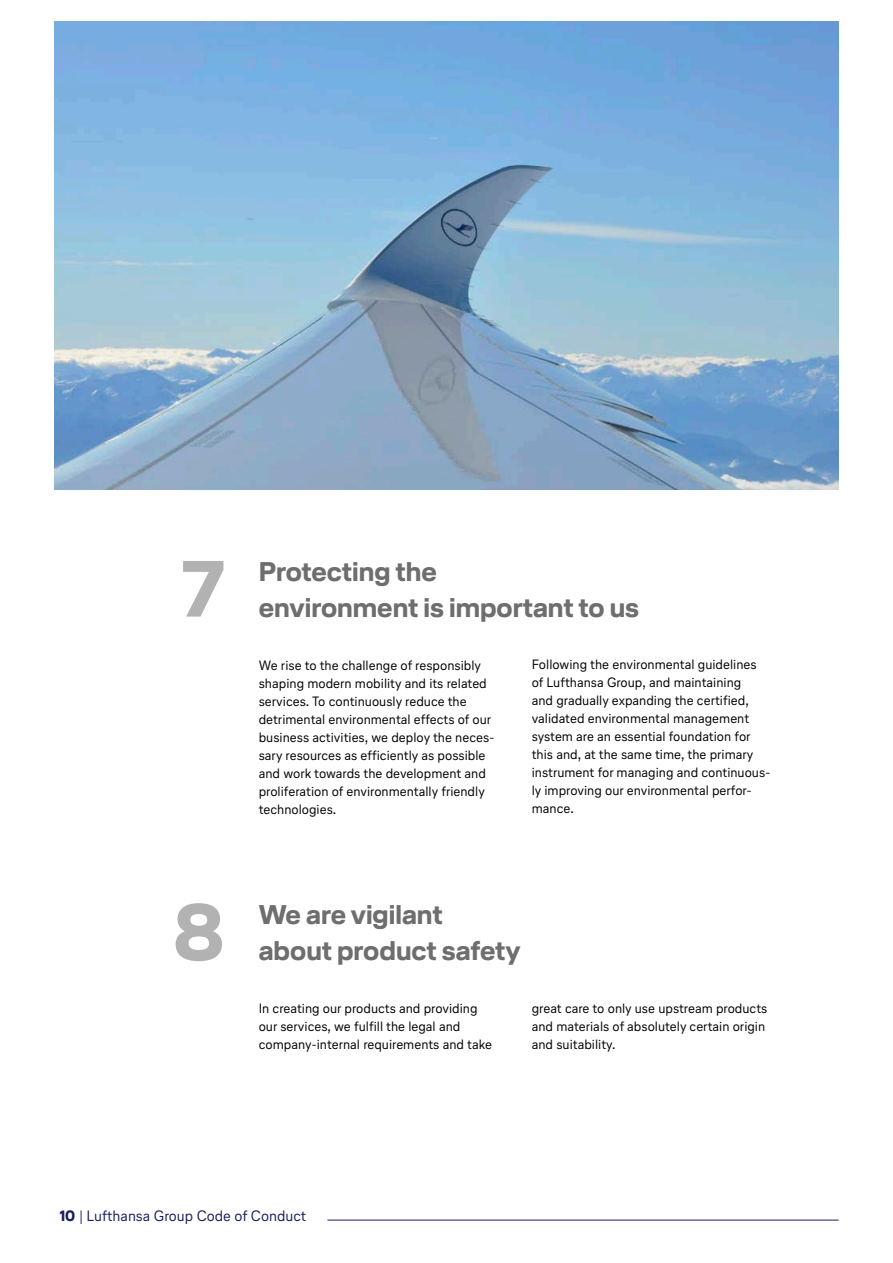
<style>
.page{position:relative;width:893px;height:1263px;background:#fff}
.page>*{position:absolute;margin:0;border:0;box-sizing:border-box;transform-origin:0 0}
.t1{font:700 79.5px "Lufthansa Head";color:#b2b2b2}
.t2{font:700 27px/36px "Lufthansa Head";color:#6e6e6e}
.t3{font:15px "Lufthansa Text";color:#1a1f5c}
.t4{font:13.5px/18px "Lufthansa Text";color:#000}
.s1{font-family:"Lufthansa Head";font-weight:700}
</style>
<div class="page">
<img style="left:54px;top:21px;width:785px;height:468px">
<hr style="left:327px;top:1220px;width:511px;height:1px;background:#1a1f5c">
<h1 class="t1" style="left:182px;top:532px;width:45px">7</h1>
<h1 class="t1" style="left:173px;top:876px;width:53px">8</h1>
<h2 class="t2" style="left:259px;top:552px;width:382px">Protecting the<br>environment is important to us</h2>
<p class="t4" style="left:259px;top:655px;width:237px">We rise to the challenge of responsibly shaping modern mobility and its related services. To continuously reduce the detrimental environmental effects of our business activities, we deploy the neces&shy;sary resources as efficiently as possible and work towards the development and proliferation of environmentally friendly technologies.</p>
<p class="t4" style="left:532px;top:655px;width:240px">Following the environmental guidelines of Lufthansa Group, and maintaining<br>and gradually expanding the certified, validated environmental management system are an essential foundation for this and, at the same time, the primary instrument for managing and continuous&shy;ly improving our environmental perfor&shy;mance.</p>
<h2 class="t2" style="left:259px;top:896px;width:263px">We are vigilant about product safety</h2>
<p class="t4" style="left:259px;top:999px;width:235px">In creating our products and providing our services, we fulfill the legal and company-internal requirements and take</p>
<p class="t4" style="left:532px;top:999px;width:237px">great care to only use upstream products and materials of absolutely certain origin and suitability.</p>
<p class="t3" style="left:60px;top:1206px;width:248px"><span class="s1">10</span> | Lufthansa Group Code of Conduct</p>
</div>
